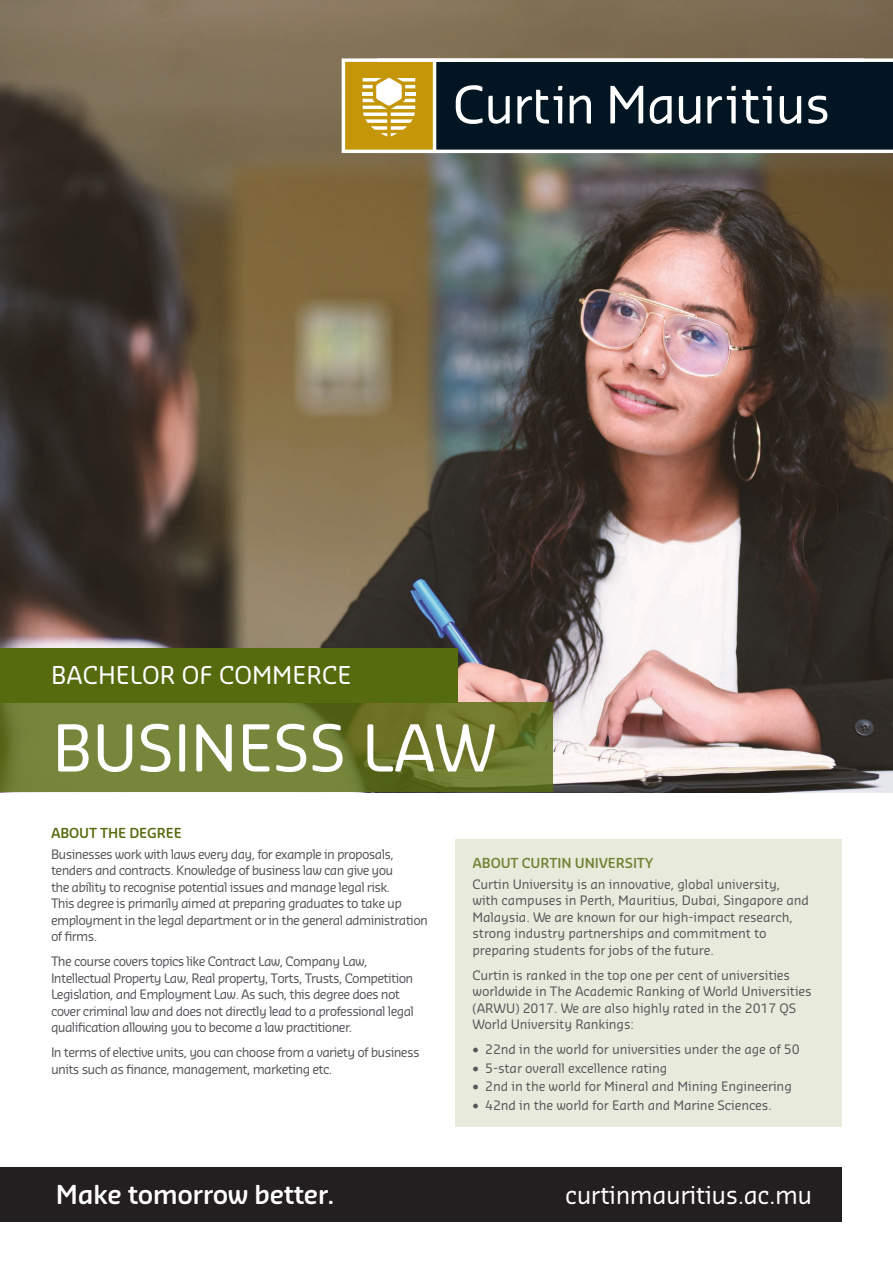
<style>
.page{position:relative;width:893px;height:1263px;background:#fff}
.page>*{position:absolute;margin:0;border:0;box-sizing:border-box;transform-origin:0 0}
.t1{font:63px "Sansa Soft Pro";letter-spacing:-.01em;color:#fff}
.t2{font:600 25.5px "Sansa Soft Pro";letter-spacing:-.02em;color:#fff}
.t3{font:24px "Sansa Soft Pro";letter-spacing:-.02em;color:#fff}
.t4{font:24px "Sansa Soft Pro";color:#fff}
.t5{font:600 13.5px "Sansa Soft Pro";letter-spacing:-.01em;color:#728436}
.t6{font:600 13.5px "Sansa Soft Pro";letter-spacing:-.01em;color:#556b0e}
.t7{font:12.75px/16.5px "Sansa Soft Pro";letter-spacing:-.05em;color:#57585a}
.t8{font:12.75px/16.5px "Sansa Soft Pro";letter-spacing:-.01em;color:#57585a}
</style>
<div class="page">
<img style="left:0;top:0;width:893px;height:792px">
<div style="left:0;top:649px;width:457px;height:54px;background:#556b0e"></div>
<div style="left:0;top:1167px;width:842px;height:54px;background:#231f20"></div>
<svg style="left:0;top:702px;width:553px;height:90px;background:#6f7e33"></svg>
<div style="left:455px;top:840px;width:387px;height:287px;background:#e8ebdc"></div>
<svg style="left:863px;top:58px;width:30px;height:95px;background:#142732"></svg>
<svg style="left:342px;top:58px;width:521px;height:95px;background:#434b41"></svg>
<svg style="left:363px;top:78px;width:235px;height:59px"></svg>
<svg style="left:605px;top:86px;width:131px;height:38px"></svg>
<svg style="left:742px;top:86px;width:95px;height:38px"></svg>
<h3 class="t4" style="left:51px;top:659px;width:302px">BACHELOR OF COMMERCE</h3>
<h1 class="t1" style="left:52px;top:706px;width:446px">BUSINESS LAW</h1>
<p class="t6" style="left:51px;top:824px;width:132px">ABOUT THE DEGREE</p>
<p class="t7" style="left:51px;top:845px;width:378px">Businesses work with laws every day, for example in proposals, tenders and contracts. Knowledge of business law can give you<br>the ability to recognise potential issues and manage legal risk.<br>This degree is primarily aimed at preparing graduates to take up employment in the legal department or in the general administration of firms.</p>
<p class="t7" style="left:51px;top:953px;width:364px">The course covers topics like Contract Law, Company Law, Intellectual Property Law, Real property, Torts, Trusts, Competition Legislation, and Employment Law. As such, this degree does not cover criminal law and does not directly lead to a professional legal qualification allowing you to become a law practitioner.</p>
<p class="t7" style="left:51px;top:1044px;width:370px">In terms of elective units, you can choose from a variety of business units such as finance, management, marketing etc.</p>
<h2 class="t2" style="left:56px;top:1178px;width:280px">Make tomorrow better.</h2>
<p class="t5" style="left:472px;top:854px;width:183px">ABOUT CURTIN UNIVERSITY</p>
<p class="t8" style="left:472px;top:875px;width:338px">Curtin University is an innovative, global university, with campuses in Perth, Mauritius, Dubai, Singapore and Malaysia. We are known for our high-impact research, strong industry partnerships and commitment to preparing students for jobs of the future.</p>
<p class="t8" style="left:472px;top:966px;width:341px">Curtin is ranked in the top one per cent of universities worldwide in The Academic Ranking of World Universities (ARWU) 2017. We are also highly rated in the 2017 QS World University Rankings:</p>
<p class="t8" style="left:472px;top:1040px;width:329px">• 22nd in the world for universities under the age of 50</p>
<p class="t8" style="left:472px;top:1059px;width:196px">• 5-star overall excellence rating</p>
<p class="t8" style="left:472px;top:1078px;width:321px">• 2nd in the world for Mineral and Mining Engineering</p>
<p class="t8" style="left:472px;top:1096px;width:301px">• 42nd in the world for Earth and Marine Sciences.</p>
<h3 class="t3" style="left:565px;top:1179px;width:249px">curtinmauritius.ac.mu</h3>
</div>
